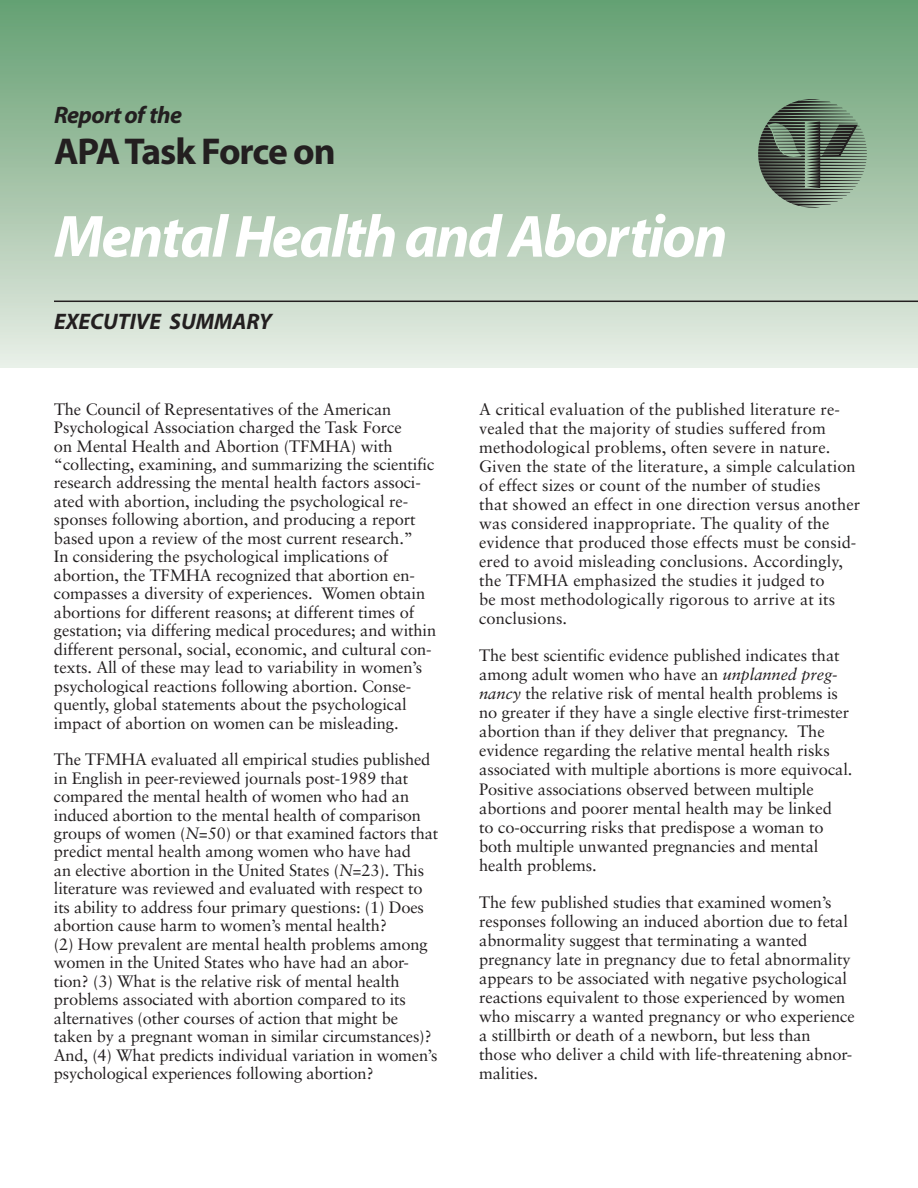
<style>
.page{position:relative;width:918px;height:1188px;background:#fff}
.page>*{position:absolute;margin:0;border:0;box-sizing:border-box;transform-origin:0 0}
.t1{font:italic 700 60px "Myriad";letter-spacing:-.03em;color:#fff}
.t2{font:700 37.5px "Myriad";letter-spacing:-.03em;color:#231f20}
.t3{font:italic 700 24px "Myriad";letter-spacing:-.025em;color:#231f20}
.t4{font:italic 700 22.5px "Myriad";color:#231f20}
.t5{font:16.5px/18.5px "Sabon";letter-spacing:-.005em;color:#231f20}
.s1{font-style:italic}
</style>
<div class="page">
<div style="left:0;top:0;width:918px;height:367px;background:linear-gradient(to bottom,#639e70,#e6ebe3)"></div>
<hr style="left:54px;top:301px;width:864px;height:1px;background:#231f20">
<svg style="left:758px;top:99px;width:109px;height:110px;background:#6c806d"></svg>
<h3 class="t3" style="left:54px;top:106px;width:130px">Report of the</h3>
<h2 class="t2" style="left:54px;top:137px;width:283px">APATask Force on</h2>
<h1 class="t1" style="left:54px;top:214px;width:675px">MentalHealthandAbortion</h1>
<h3 class="t4" style="left:54px;top:313px;width:219px">EXECUTIVE SUMMARY</h3>
<p class="t5" style="left:54px;top:401px;width:384px">The Council of Representatives of the American Psychological Association charged the Task Force<br>on Mental Health and Abortion (TFMHA) with “collecting, examining, and summarizing the scientific research addressing the mental health factors associ&shy;ated with abortion, including the psychological re&shy;sponses following abortion, and producing a report based upon a review of the most current research.”<br>In considering the psychological implications of abortion, the TFMHA recognized that abortion en&shy;compasses a diversity of experiences. Women obtain abortions for different reasons; at different times of gestation; via differing medical procedures; and within different personal, social, economic, and cultural con&shy;texts. All of these may lead to variability in women’s psychological reactions following abortion. Conse&shy;quently, global statements about the psychological impact of abortion on women can be misleading.</p>
<p class="t5" style="left:54px;top:751px;width:386px">The TFMHA evaluated all empirical studies published in English in peer-reviewed journals post-1989 that compared the mental health of women who had an induced abortion to the mental health of comparison groups of women (<span class="s1">N</span>=50) or that examined factors that predict mental health among women who have had<br>an elective abortion in the United States (<span class="s1">N</span>=23). This literature was reviewed and evaluated with respect to its ability to address four primary questions: (1) Does abortion cause harm to women’s mental health?<br>(2) How prevalent are mental health problems among women in the United States who have had an abor&shy;tion? (3) What is the relative risk of mental health problems associated with abortion compared to its alternatives (other courses of action that might be taken by a pregnant woman in similar circumstances)?<br>And, (4) What predicts individual variation in women’s psychological experiences following abortion?</p>
<p class="t5" style="left:479px;top:401px;width:383px;line-height:19px">A critical evaluation of the published literature re&shy;vealed that the majority of studies suffered from methodological problems, often severe in nature.<br>Given the state of the literature, a simple calculation of effect sizes or count of the number of studies<br>that showed an effect in one direction versus another was considered inappropriate. The quality of the evidence that produced those effects must be consid&shy;ered to avoid misleading conclusions. Accordingly, the TFMHA emphasized the studies it judged to<br>be most methodologically rigorous to arrive at its conclusions.</p>
<p class="t5" style="left:479px;top:647px;width:375px;line-height:19px">The best scientific evidence published indicates that among adult women who have an <span class="s1">unplanned preg&shy;nancy</span> the relative risk of mental health problems is no greater if they have a single elective first-trimester abortion than if they deliver that pregnancy. The evidence regarding the relative mental health risks associated with multiple abortions is more equivocal.<br>Positive associations observed between multiple abortions and poorer mental health may be linked<br>to co-occurring risks that predispose a woman to both multiple unwanted pregnancies and mental health problems.</p>
<p class="t5" style="left:479px;top:894px;width:377px;line-height:19px">The few published studies that examined women’s responses following an induced abortion due to fetal abnormality suggest that terminating a wanted pregnancy late in pregnancy due to fetal abnormality appears to be associated with negative psychological reactions equivalent to those experienced by women who miscarry a wanted pregnancy or who experience a stillbirth or death of a newborn, but less than<br>those who deliver a child with life-threatening abnor&shy;malities.</p>
</div>
